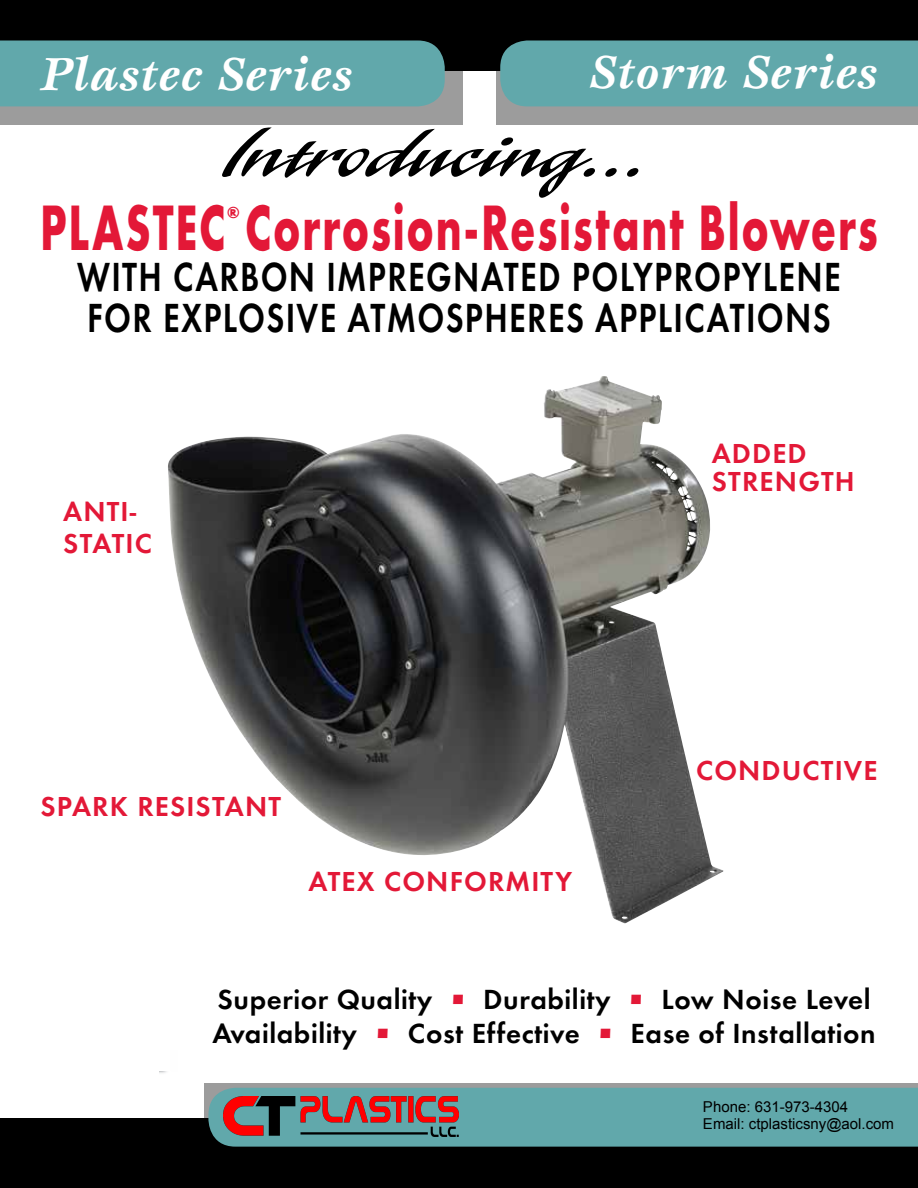
<style>
.page{position:relative;width:918px;height:1188px;background:#fff}
.page>*{position:absolute;margin:0;border:0;box-sizing:border-box;transform-origin:0 0}
.t1{font:75px "Laser Plain";color:#000;scale:1.2 1}
.t2{font:700 66.6px "Futura T";letter-spacing:.04em;color:#e31837;scale:.67 1}
.t3{font:italic 700 48px "Esprit";letter-spacing:.02em;color:#fff}
.t4{font:600 42.15px/40.8px "Futura T";letter-spacing:.04em;color:#000;scale:.8 1}
.t5{font:600 28.8px/34.5px "Futura T";letter-spacing:.02em;color:#000}
.t6{font:600 28.5px/31.5px "Futura T";letter-spacing:.04em;color:#e31837}
.t7{font:700 16.5px "Futura T";color:#e31837}
.t8{font:15px/17.2px "Arial";color:#000}
.s1{font-family:"Itc Eras";color:#e31837}
</style>
<div class="page">
<div style="left:0;top:1118px;width:918px;height:70px;background:#000"></div>
<div style="left:0;top:0;width:918px;height:71px;background:#000"></div>
<div style="left:0;top:36px;width:462px;height:88px;background:#000;opacity:.39"></div>
<div style="left:0;top:40px;width:445px;height:66px;background:#61a8ab"></div>
<div style="left:496px;top:36px;width:422px;height:88px;background:#000;opacity:.39"></div>
<div style="left:500px;top:40px;width:418px;height:66px;background:#61a8ab"></div>
<img style="left:168px;top:376px;width:555px;height:548px">
<div style="left:204px;top:1083px;width:714px;height:81px;background:#000;opacity:.39"></div>
<div style="left:208px;top:1088px;width:710px;height:59px;background:#61a8ab"></div>
<img style="left:224px;top:1097px;width:235px;height:39px">
<h3 class="t3" style="left:40px;top:45px;width:313px">Plastec Series</h3>
<h3 class="t3" style="left:590px;top:44px;width:289px">Storm Series</h3>
<h1 class="t1" style="left:222px;top:107px;width:357px">Introducing...</h1>
<h2 class="t2" style="left:40px;top:189px;width:1252px">PLASTEC Corrosion-Resistant Blowers</h2>
<p class="t7" style="left:227px;top:203px;width:14px">®</p>
<h3 class="t4" style="left:77px;top:256px;width:956px">WITH CARBON IMPREGNATED POLYPROPYLENE<br>FOR EXPLOSIVE ATMOSPHERES APPLICATIONS</h3>
<p class="t6" style="left:63px;top:496px;width:90px">ANTI-<br>STATIC</p>
<p class="t6" style="left:40px;top:790px;width:242px">SPARK RESISTANT</p>
<p class="t6" style="left:309px;top:866px;width:265px">ATEX CONFORMITY</p>
<p class="t6" style="left:712px;top:438px;width:144px;line-height:28.5px">ADDED<br>STRENGTH</p>
<p class="t6" style="left:696px;top:754px;width:183px">CONDUCTIVE</p>
<p class="t5" style="left:213px;top:981px;width:665px">Superior Quality <span class="s1">•</span> Durability <span class="s1">•</span> Low Noise Level<br>Availability <span class="s1">•</span> Cost Effective <span class="s1">•</span> Ease of Installation</p>
<p class="t8" style="left:703px;top:1099px;width:193px">Phone: 631-973-4304<br>Email: ctplasticsny@aol.com</p>
</div>
